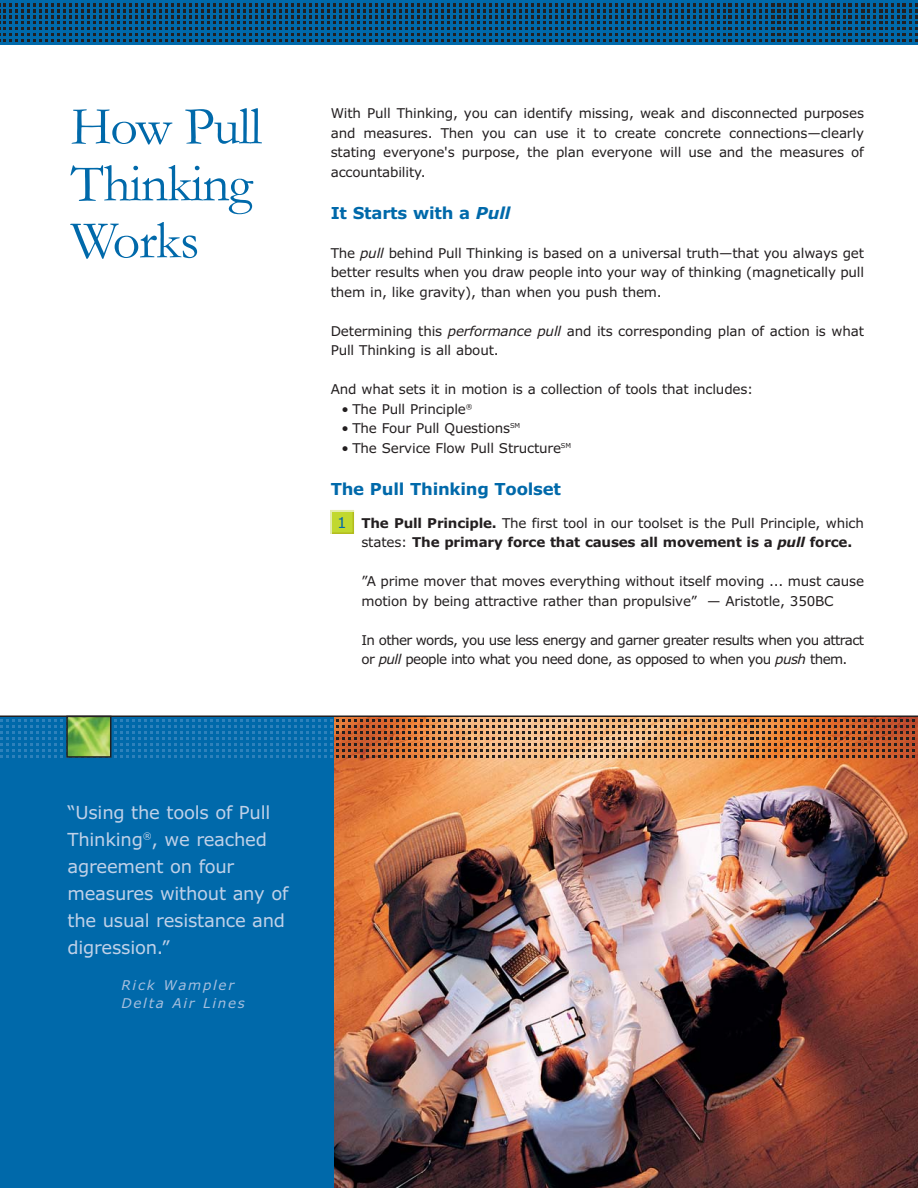
<style>
.page{position:relative;width:918px;height:1188px;background:#fff}
.page>*{position:absolute;margin:0;border:0;box-sizing:border-box;transform-origin:0 0}
.t1{font:54px/57px "Garamond";letter-spacing:-.025em;color:#0069aa}
.t2{font:18px/27px "Verdana";letter-spacing:-.015em;color:#c0d1e8}
.t3{font:700 16.5px "Verdana";letter-spacing:-.015em;color:#0069aa}
.t4{font:15px "Verdana";color:#0069aa}
.t5{font:13.5px/19.5px "Verdana";letter-spacing:-.015em;color:#231f20;text-align:justify}
.t6{font:13.5px/19.5px "Verdana";letter-spacing:-.045em;color:#231f20}
.t7{font:700 13.5px/19.5px "Verdana";letter-spacing:-.015em;color:#231f20}
.t8{font:italic 13.5px/18px "Verdana";letter-spacing:.125em;color:#a6bfde}
.s1{font-style:italic}
.s2{font-weight:400}
</style>
<div class="page">
<div style="left:0;top:0;width:918px;height:45px;background:#0069aa"></div>
<svg style="left:3px;top:3px;width:915px;height:39px"></svg>
<img style="left:333px;top:717px;width:585px;height:471px">
<div style="left:0;top:717px;width:333px;height:471px;background:#0069aa"></div>
<hr style="left:0;top:716px;width:918px;height:1px;background:#231f20">
<svg style="left:0;top:719px;width:915px;height:39px"></svg>
<img style="left:69px;top:719px;width:39px;height:36px">
<div style="left:66px;top:716px;width:45px;height:42px;border:2px solid #231f20"></div>
<div style="left:331px;top:511px;width:22px;height:22px;background:#c1d82f"></div>
<div style="left:330px;top:510px;width:24px;height:24px;border:2px solid #b2bb1d"></div>
<hr style="left:330px;top:510px;width:24px;height:2px;background:#e4ecae">
<hr style="left:330px;top:510px;width:2px;height:24px;background:#e4ecae">
<h1 class="t1" style="left:71px;top:104px;width:193px">How Pull<br>Thinking<br>Works</h1>
<p class="t5" style="left:331px;top:105px;width:535px">With Pull Thinking, you can identify missing, weak and disconnected purposes and measures. Then you can use it to create concrete connections—clearly stating everyone's purpose, the plan everyone will use and the measures of accountability.</p>
<p class="t3" style="left:331px;top:206px;width:181px">It Starts with a <span class="s1">Pull</span></p>
<p class="t5" style="left:331px;top:244px;width:535px">The <span class="s1">pull</span> behind Pull Thinking is based on a universal truth—that you always get better results when you draw people into your way of thinking (magnetically pull them in, like gravity), than when you push them.</p>
<p class="t5" style="left:331px;top:322px;width:535px">Determining this <span class="s1">performance pull</span> and its corresponding plan of action is what<br>Pull Thinking is all about.</p>
<p class="t5" style="left:331px;top:381px;width:424px">And what sets it in motion is a collection of tools that includes:</p>
<p class="t5" style="left:342px;top:400px;width:132px">• The Pull Principle<sup>®</sup></p>
<p class="t5" style="left:342px;top:420px;width:180px">• The Four Pull Questions<sup>SM</sup></p>
<p class="t5" style="left:342px;top:439px;width:231px">• The Service Flow Pull Structure<sup>SM</sup></p>
<p class="t3" style="left:331px;top:482px;width:232px">The Pull Thinking Toolset</p>
<p class="t4" style="left:337px;top:516px;width:11px">1</p>
<p class="t7" style="left:361px;top:514px;width:504px">The Pull Principle. <span class="s2">The first tool in our toolset is the Pull Principle, which states:</span> The primary force that causes all movement is a <span class="s1">pull</span> force.</p>
<p class="t5" style="left:361px;top:573px;width:504px">”A prime mover that moves everything without itself moving ... must cause motion by being attractive rather than propulsive” — Aristotle, 350BC</p>
<p class="t6" style="left:361px;top:631px;width:504px">In other words, you use less energy and garner greater results when you attract or <span class="s1">pull</span> people into what you need done, as opposed to when you <span class="s1">push</span> them.</p>
<h2 class="t2" style="left:68px;top:801px;width:223px">“Using the tools of Pull<br>Thinking<sup>®</sup>, we reached agreement on four measures without any of the usual resistance and digression.”</h2>
<p class="t8" style="left:122px;top:978px;width:125px">Rick Wampler<br>Delta Air Lines</p>
</div>
